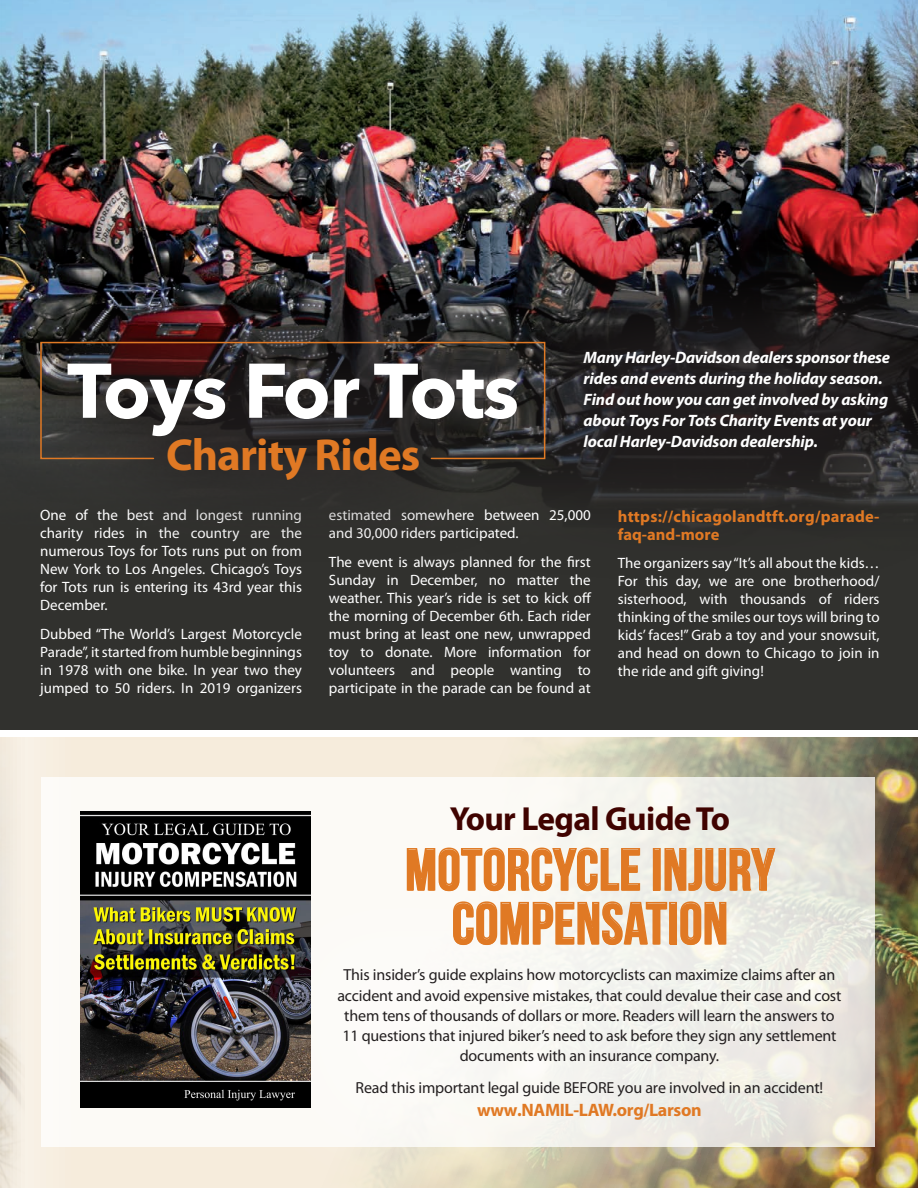
<style>
.page{position:relative;width:918px;height:1188px;background:#fff}
.page>*{position:absolute;margin:0;border:0;box-sizing:border-box;transform-origin:0 0}
.t1{font:700 76.5px "Avenir Next";letter-spacing:-.02em;color:#fff}
.t2{font:58.5px/53.8px "Bebas Neue";letter-spacing:.01em;color:#e07924;text-align:center}
.t3{font:700 45px "Myriad Pro";letter-spacing:-.02em;color:#e07924}
.t4{font:700 33.45px "Myriad Pro";letter-spacing:-.02em;color:#400300}
.t5{font:700 18px "Myriad Pro";letter-spacing:-.02em;color:#e07924}
.t6{font:italic 700 16.5px/21px "Myriad Pro";letter-spacing:-.01em;color:#fff}
.t7{font:700 16.5px/18px "Myriad Pro";letter-spacing:.015em;color:#e07924}
.t8{font:16.05px/20.2px "Myriad Pro";letter-spacing:-.01em;color:#231f20;text-align:center}
.t9{font:15px/18px "Myriad Pro";color:#fff;text-align:justify}
</style>
<div class="page">
<img style="left:0;top:737px;width:918px;height:451px">
<div style="left:41px;top:778px;width:834px;height:369px;background:linear-gradient(to right,#fffffe,#e8e8e1)"></div>
<div style="left:220px;top:846px;width:698px;height:342px;background:#fff;opacity:.39"></div>
<svg style="left:406px;top:840px;width:370px;height:106px"></svg>
<div style="left:0;top:0;width:918px;height:730px;background:#31312e"></div>
<img style="left:0;top:0;width:918px;height:275px">
<svg style="left:453px;top:221px;width:465px;height:289px"></svg>
<img style="left:0;top:275px;width:603px;height:235px">
<svg style="left:39px;top:341px;width:507px;height:119px"></svg>
<img style="left:81px;top:812px;width:229px;height:295px">
<h1 class="t1" style="left:67px;top:325px;width:454px">Toys For Tots</h1>
<h3 class="t3" style="left:166px;top:426px;width:256px">Charity Rides</h3>
<p class="t6" style="left:584px;top:346px;width:308px">Many Harley-Davidson dealers sponsor these rides and events during the holiday season.<br>Find out how you can get involved by asking about Toys For Tots Charity Events at your local Harley-Davidson dealership.</p>
<p class="t9" style="left:40px;top:506px;width:263px">One of the best and longest running charity rides in the country are the numerous Toys for Tots runs put on from New York to Los Angeles. Chicago’s Toys for Tots run is entering its 43rd year this December.</p>
<p class="t9" style="left:40px;top:625px;width:263px">Dubbed “The World’s Largest Motorcycle Parade”, it started from humble beginnings in 1978 with one bike. In year two they jumped to 50 riders. In 2019 organizers</p>
<p class="t9" style="left:329px;top:506px;width:263px">estimated somewhere between 25,000 and 30,000 riders participated.</p>
<p class="t9" style="left:329px;top:553px;width:264px">The event is always planned for the first Sunday in December, no matter the weather. This year’s ride is set to kick off the morning of December 6th. Each rider must bring at least one new, unwrapped toy to donate. More information for volunteers and people wanting to participate in the parade can be found at</p>
<p class="t7" style="left:618px;top:506px;width:263px">https://chicagolandtft.org/parade&shy;faq-and-more</p>
<p class="t9" style="left:618px;top:554px;width:263px">The organizers say “It’s all about the kids… For this day, we are one brotherhood/ sisterhood, with thousands of riders thinking of the smiles our toys will bring to kids’ faces!” Grab a toy and your snowsuit, and head on down to Chicago to join in the ride and gift giving!</p>
<h3 class="t4" style="left:450px;top:797px;width:282px">Your Legal Guide To</h3>
<h2 class="t2" style="left:405px;top:843px;width:371px">MOTORCYCLE INJURY<br>COMPENSATION</h2>
<p class="t8" style="left:337px;top:965px;width:506px">This insider’s guide explains how motorcyclists can maximize claims after an accident and avoid expensive mistakes, that could devalue their case and cost them tens of thousands of dollars or more. Readers will learn the answers to 11 questions that injured biker’s need to ask before they sign any settlement documents with an insurance company.</p>
<p class="t8" style="left:356px;top:1077px;width:469px">Read this important legal guide BEFORE you are involved in an accident!</p>
<p class="t5" style="left:477px;top:1098px;width:226px">www.NAMIL-LAW.org/Larson</p>
</div>
